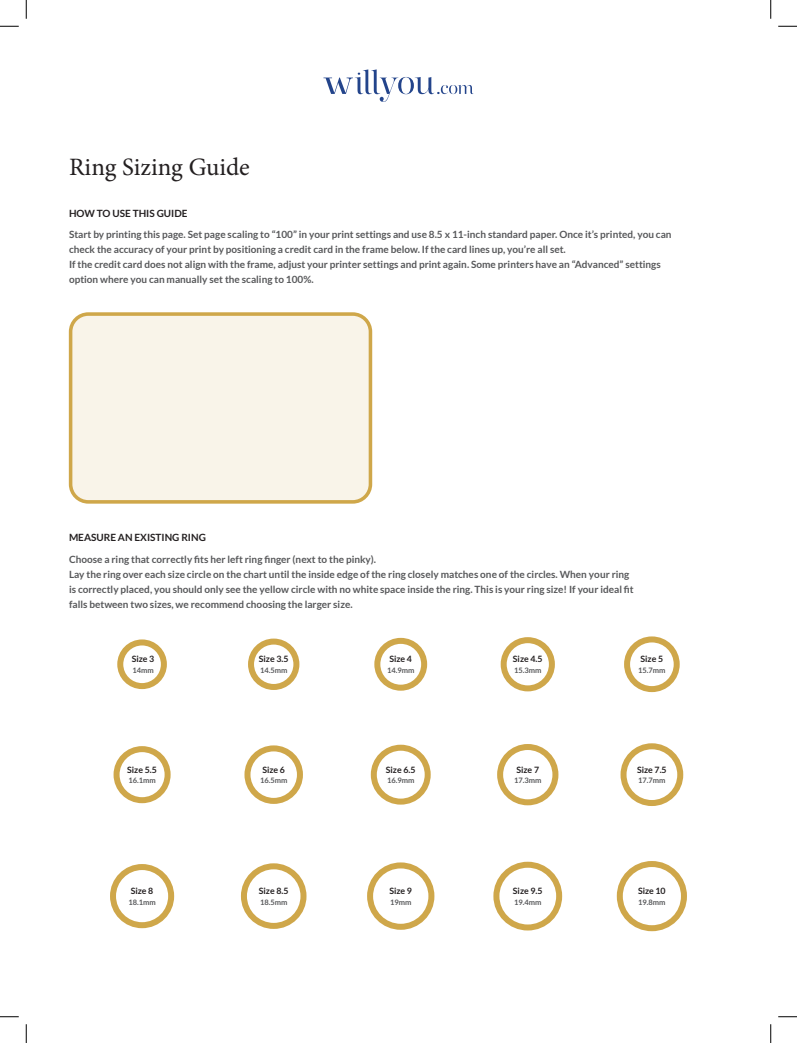
<style>
.page{position:relative;width:797px;height:1043px;background:#fff}
.page>*{position:absolute;margin:0;border:0;box-sizing:border-box;transform-origin:0 0}
.t1{font:25px "Minion Pro";color:#231f20}
.t2{font:700 10px/15px "Lato";color:#57585a}
.t3{font:700 10px "Lato";color:#231f20}
.t4{font:700 8.75px "Lato";color:#231f20}
.t5{font:700 7.5px "Lato";color:#57585a}
</style>
<div class="page">
<div style="left:117px;top:639px;width:50px;height:50px;border:6px solid #cfa74a;border-radius:50%"></div>
<div style="left:248px;top:638px;width:51px;height:52px;border:6px solid #cfa74a;border-radius:50%"></div>
<div style="left:374px;top:638px;width:53px;height:52px;border:6px solid #cfa74a;border-radius:50%"></div>
<div style="left:501px;top:637px;width:54px;height:54px;border:6px solid #cfa74a;border-radius:50%"></div>
<div style="left:624px;top:636px;width:56px;height:56px;border:6px solid #cfa74a;border-radius:50%"></div>
<div style="left:114px;top:746px;width:57px;height:57px;border:6px solid #cfa74a;border-radius:50%"></div>
<div style="left:244px;top:745px;width:59px;height:59px;border:6px solid #cfa74a;border-radius:50%"></div>
<div style="left:371px;top:744px;width:60px;height:60px;border:6px solid #cfa74a;border-radius:50%"></div>
<div style="left:497px;top:744px;width:61px;height:61px;border:6px solid #cfa74a;border-radius:50%"></div>
<div style="left:620px;top:743px;width:63px;height:63px;border:6px solid #cfa74a;border-radius:50%"></div>
<div style="left:110px;top:864px;width:64px;height:64px;border:6px solid #cfa74a;border-radius:50%"></div>
<div style="left:241px;top:863px;width:65px;height:65px;border:6px solid #cfa74a;border-radius:50%"></div>
<div style="left:367px;top:862px;width:67px;height:67px;border:6px solid #cfa74a;border-radius:50%"></div>
<div style="left:493px;top:861px;width:69px;height:69px;border:6px solid #cfa74a;border-radius:50%"></div>
<div style="left:617px;top:861px;width:70px;height:70px;border:6px solid #cfa74a;border-radius:50%"></div>
<svg style="left:323px;top:69px;width:150px;height:33px"></svg>
<div style="left:71px;top:314px;width:299px;height:188px;background:#f9f4e9;border-radius:18px"></div>
<div style="left:69px;top:312px;width:303px;height:191px;border:4px solid #cfa74a;border-radius:18px"></div>
<svg style="left:0;top:25px;width:19px;height:2px"></svg>
<svg style="left:778px;top:25px;width:19px;height:2px"></svg>
<svg style="left:0;top:1016px;width:19px;height:1px"></svg>
<svg style="left:778px;top:1016px;width:19px;height:1px"></svg>
<svg style="left:25px;top:0;width:2px;height:19px"></svg>
<svg style="left:25px;top:1024px;width:2px;height:18px"></svg>
<svg style="left:770px;top:0;width:1px;height:19px"></svg>
<svg style="left:770px;top:1024px;width:1px;height:18px"></svg>
<h1 class="t1" style="left:69px;top:150px;width:182px">Ring Sizing Guide</h1>
<p class="t3" style="left:69px;top:208px;width:120px">HOW TO USE THIS GUIDE</p>
<p class="t2" style="left:69px;top:226px;width:604px">Start by printing this page. Set page scaling to “100” in your print settings and use 8.5 x 11-inch standard paper. Once it’s printed, you can check the accuracy of your print by positioning a credit card in the frame below. If the card lines up, you’re all set.<br>If the credit card does not align with the frame, adjust your printer settings and print again. Some printers have an “Advanced” settings option where you can manually set the scaling to 100%.</p>
<p class="t3" style="left:69px;top:532px;width:138px">MEASURE AN EXISTING RING</p>
<p class="t2" style="left:69px;top:551px;width:566px">Choose a ring that correctly fits her left ring finger (next to the pinky).<br>Lay the ring over each size circle on the chart until the inside edge of the ring closely matches one of the circles. When your ring is correctly placed, you should only see the yellow circle with no white space inside the ring. This is your ring size! If your ideal fit falls between two sizes, we recommend choosing the larger size.</p>
<p class="t4" style="left:132px;top:654px;width:24px">Size 3</p>
<p class="t5" style="left:132px;top:665px;width:23px">14mm</p>
<p class="t4" style="left:259px;top:654px;width:31px">Size 3.5</p>
<p class="t5" style="left:260px;top:665px;width:29px">14.5mm</p>
<p class="t4" style="left:389px;top:654px;width:24px">Size 4</p>
<p class="t5" style="left:387px;top:665px;width:29px">14.9mm</p>
<p class="t4" style="left:513px;top:654px;width:31px">Size 4.5</p>
<p class="t5" style="left:514px;top:665px;width:29px">15.3mm</p>
<p class="t4" style="left:640px;top:654px;width:24px">Size 5</p>
<p class="t5" style="left:638px;top:665px;width:29px">15.7mm</p>
<p class="t4" style="left:127px;top:764px;width:31px">Size 5.5</p>
<p class="t5" style="left:128px;top:776px;width:29px">16.1mm</p>
<p class="t4" style="left:262px;top:764px;width:24px">Size 6</p>
<p class="t5" style="left:260px;top:776px;width:29px">16.5mm</p>
<p class="t4" style="left:386px;top:764px;width:31px">Size 6.5</p>
<p class="t5" style="left:387px;top:776px;width:29px">16.9mm</p>
<p class="t4" style="left:516px;top:764px;width:24px">Size 7</p>
<p class="t5" style="left:514px;top:776px;width:29px">17.3mm</p>
<p class="t4" style="left:637px;top:764px;width:31px">Size 7.5</p>
<p class="t5" style="left:638px;top:776px;width:29px">17.7mm</p>
<p class="t4" style="left:131px;top:886px;width:24px">Size 8</p>
<p class="t5" style="left:128px;top:897px;width:29px">18.1mm</p>
<p class="t4" style="left:259px;top:886px;width:31px">Size 8.5</p>
<p class="t5" style="left:260px;top:897px;width:29px">18.5mm</p>
<p class="t4" style="left:389px;top:886px;width:24px">Size 9</p>
<p class="t5" style="left:390px;top:897px;width:23px">19mm</p>
<p class="t4" style="left:513px;top:886px;width:31px">Size 9.5</p>
<p class="t5" style="left:514px;top:897px;width:29px">19.4mm</p>
<p class="t4" style="left:638px;top:886px;width:29px">Size 10</p>
<p class="t5" style="left:638px;top:897px;width:29px">19.8mm</p>
</div>
